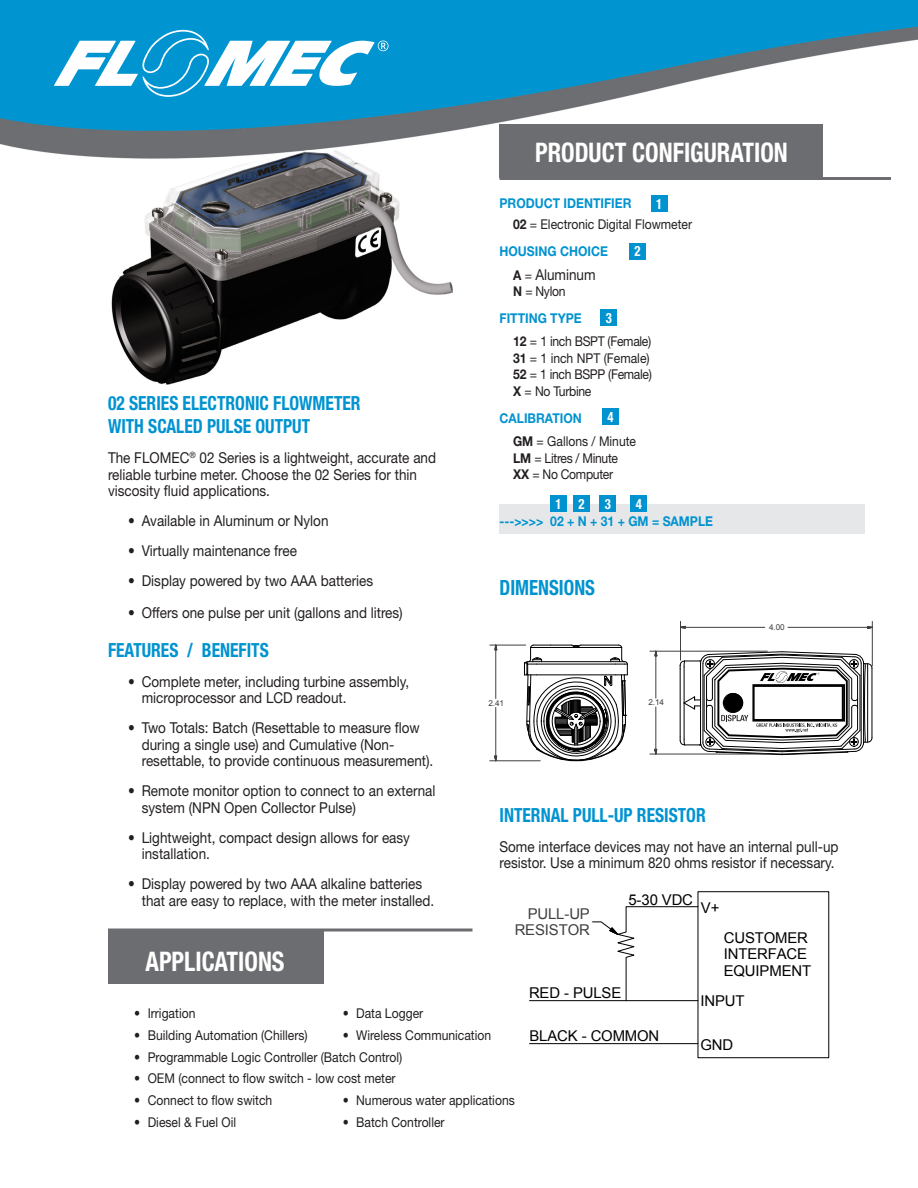
<style>
.page{position:relative;width:918px;height:1188px;background:#fff}
.page>*{position:absolute;margin:0;border:0;box-sizing:border-box;transform-origin:0 0}
.Heading_Blue{font:700 condensed 27px "Helvetica Neue LT Std";color:#fff;scale:.9 1}
.Heading_Blue-2{font:700 condensed 21px "Helvetica Neue LT Std";color:#0093d0;scale:.9 1}
.Heading_Blue-3{font:700 condensed 19.5px/23.4px "Helvetica Neue LT Std";color:#0093d0;scale:.9 1}
.Body_Text{font:15px/16.5px "Helvetica Neue LT Std";color:#231f20;scale:.9 1}
.t1{font:14.85px/16.5px "Arial";letter-spacing:-.01em;color:#000}
.t2{font:14.85px/16.5px "Arial";letter-spacing:-.01em;color:#3f3f3f;text-align:right}
.Heading_Blue-4{font:700 condensed 14.1px "Helvetica Neue LT Std";color:#fff;scale:.9 1}
.Body_Text-2{font:13.5px "Helvetica Neue LT Std";color:#231f20;scale:.9 1}
.Body_Text-3{font:13.5px/16.5px "Helvetica Neue LT Std";letter-spacing:-.025em;color:#231f20;scale:.9 1}
.Body_Text-4{font:700 13.5px "Helvetica Neue LT Std";color:#0093d0;scale:.9 1}
.t3{font:8.1px "Arial";color:#3f3f3f}
.s1{font-weight:700}
.s2{font-weight:700;font-size:13.5px}
.s3{font-size:13.5px}
</style>
<div class="page">
<img style="left:0;top:0;width:918px;height:1059px">
<svg style="left:54px;top:30px;width:335px;height:67px"></svg>
<div style="left:500px;top:505px;width:365px;height:29px;background:#e6e7e9"></div>
<div style="left:551px;top:495px;width:16px;height:17px;background:#0093d0"></div>
<div style="left:573px;top:495px;width:17px;height:17px;background:#0093d0"></div>
<div style="left:600px;top:495px;width:16px;height:17px;background:#0093d0"></div>
<div style="left:631px;top:495px;width:16px;height:17px;background:#0093d0"></div>
<img style="left:103px;top:150px;width:350px;height:240px">
<svg style="left:108px;top:928px;width:364px;height:4px"></svg>
<hr style="left:500px;top:177px;width:391px;height:3px;background:#6c6d70">
<div style="left:108px;top:930px;width:216px;height:54px;background:#6c6d70"></div>
<div style="left:500px;top:124px;width:324px;height:54px;background:#6c6d70"></div>
<div style="left:630px;top:243px;width:16px;height:16px;background:#0093d0"></div>
<div style="left:651px;top:196px;width:16px;height:16px;background:#0093d0"></div>
<div style="left:601px;top:310px;width:16px;height:16px;background:#0093d0"></div>
<div style="left:602px;top:409px;width:17px;height:16px;background:#0093d0"></div>
<svg style="left:677px;top:626px;width:9px;height:3px"></svg>
<svg style="left:867px;top:626px;width:5px;height:3px"></svg>
<hr style="left:685px;top:627px;width:80px;height:1px;background:#3f3f3f">
<hr style="left:788px;top:627px;width:80px;height:1px;background:#3f3f3f">
<hr style="left:872px;top:621px;width:1px;height:45px;background:#3f3f3f">
<hr style="left:680px;top:621px;width:1px;height:39px;background:#3f3f3f">
<svg style="left:654px;top:648px;width:4px;height:9px"></svg>
<svg style="left:654px;top:749px;width:4px;height:8px"></svg>
<hr style="left:656px;top:656px;width:1px;height:42px;background:#3f3f3f">
<hr style="left:656px;top:707px;width:1px;height:42px;background:#3f3f3f">
<hr style="left:650px;top:651px;width:117px;height:1px;background:#3f3f3f">
<hr style="left:650px;top:754px;width:117px;height:1px;background:#3f3f3f">
<svg style="left:524px;top:644px;width:104px;height:121px"></svg>
<svg style="left:494px;top:642px;width:3px;height:9px"></svg>
<svg style="left:494px;top:755px;width:4px;height:9px"></svg>
<hr style="left:495px;top:650px;width:1px;height:48px;background:#3f3f3f">
<hr style="left:495px;top:707px;width:1px;height:49px;background:#3f3f3f">
<hr style="left:490px;top:645px;width:36px;height:1px;background:#3f3f3f">
<hr style="left:490px;top:760px;width:50px;height:1px;background:#3f3f3f">
<svg style="left:679px;top:645px;width:194px;height:110px"></svg>
<hr style="left:530px;top:1000px;width:168px;height:1px;background:#000">
<hr style="left:530px;top:1043px;width:168px;height:1px;background:#000">
<div style="left:698px;top:891px;width:131px;height:167px;border:1px solid #000"></div>
<svg style="left:592px;top:906px;width:107px;height:96px"></svg>
<p class="Heading_Blue" style="left:535px;top:136px;width:282px">PRODUCT CONFIGURATION</p>
<p class="Body_Text-4" style="left:500px;top:194px;width:148px">PRODUCT IDENTIFIER</p>
<p class="Body_Text-2" style="left:513px;top:217px;width:201px"><span class="s1">02</span> = Electronic Digital Flowmeter</p>
<p class="Body_Text-4" style="left:500px;top:243px;width:122px">HOUSING CHOICE</p>
<p class="Body_Text" style="left:513px;top:266px;width:93px"><span class="s2">A</span> <span class="s3">=</span> Aluminum</p>
<p class="Body_Text-2" style="left:513px;top:283px;width:60px"><span class="s1">N</span> = Nylon</p>
<p class="Body_Text-4" style="left:500px;top:310px;width:93px">FITTING TYPE</p>
<p class="Body_Text-3" style="left:513px;top:333px;width:156px"><span class="s1">12</span> = 1 inch BSPT (Female)<br><span class="s1">31</span> = 1 inch NPT (Female)<br><span class="s1">52</span> = 1 inch BSPP (Female)<br><span class="s1">X</span> = No Turbine</p>
<p class="Body_Text-4" style="left:500px;top:410px;width:93px">CALIBRATION</p>
<p class="Body_Text-3" style="left:513px;top:433px;width:138px"><span class="s1">GM</span> = Gallons / Minute<br><span class="s1">LM</span> = Litres / Minute<br><span class="s1">XX</span> = No Computer</p>
<p class="Body_Text-4" style="left:500px;top:513px;width:239px">---&gt;&gt;&gt;&gt; 02 + N + 31 + GM = SAMPLE</p>
<p class="Heading_Blue-4" style="left:656px;top:195px;width:8px">1</p>
<p class="Heading_Blue-4" style="left:635px;top:243px;width:8px">2</p>
<p class="Heading_Blue-4" style="left:606px;top:309px;width:8px">3</p>
<p class="Heading_Blue-3" style="left:108px;top:391px;width:282px">02 SERIES ELECTRONIC FLOWMETER<br>WITH SCALED PULSE OUTPUT</p>
<p class="Body_Text" style="left:108px;top:450px;width:366px">The FLOMEC<sup>®</sup> 02 Series is a lightweight, accurate and reliable turbine meter. Choose the 02 Series for thin viscosity fluid applications.</p>
<p class="Body_Text" style="left:128px;top:513px;width:224px">• Available in Aluminum or Nylon</p>
<p class="Body_Text" style="left:128px;top:543px;width:189px">• Virtually maintenance free</p>
<p class="Body_Text" style="left:128px;top:573px;width:274px">• Display powered by two AAA batteries</p>
<p class="Body_Text" style="left:128px;top:604px;width:307px">• Offers one pulse per unit (gallons and litres)</p>
<p class="Heading_Blue-3" style="left:108px;top:638px;width:180px">FEATURES / BENEFITS</p>
<p class="Body_Text" style="left:142px;top:673px;width:299px;text-indent:-14px">• Complete meter, including turbine assembly, microprocessor and LCD readout.</p>
<p class="Body_Text" style="left:142px;top:719px;width:325px;text-indent:-14px">• Two Totals: Batch (Resettable to measure flow during a single use) and Cumulative (Non&shy;resettable, to provide continuous measurement).</p>
<p class="Body_Text" style="left:142px;top:782px;width:328px;text-indent:-14px">• Remote monitor option to connect to an external system (NPN Open Collector Pulse)</p>
<p class="Body_Text" style="left:142px;top:829px;width:300px;text-indent:-14px">• Lightweight, compact design allows for easy installation.</p>
<p class="Body_Text" style="left:142px;top:875px;width:327px;text-indent:-14px">• Display powered by two AAA alkaline batteries that are easy to replace, with the meter installed.</p>
<p class="Heading_Blue-4" style="left:607px;top:409px;width:8px">4</p>
<p class="Heading_Blue-4" style="left:556px;top:495px;width:8px">1</p>
<p class="Heading_Blue-4" style="left:578px;top:495px;width:8px">2</p>
<p class="Heading_Blue-4" style="left:605px;top:495px;width:8px">3</p>
<p class="Heading_Blue-4" style="left:636px;top:495px;width:8px">4</p>
<p class="Heading_Blue-2" style="left:500px;top:575px;width:108px">DIMENSIONS</p>
<p class="t3" style="left:769px;top:622px;width:17px">4.00</p>
<p class="t3" style="left:488px;top:698px;width:17px">2.41</p>
<p class="t3" style="left:648px;top:697px;width:17px">2.14</p>
<p class="Heading_Blue-3" style="left:500px;top:803px;width:231px">INTERNAL PULL-UP RESISTOR</p>
<p class="Body_Text" style="left:500px;top:838px;width:378px">Some interface devices may not have an internal pull-up resistor. Use a minimum 820 ohms resistor if necessary.</p>
<p class="t1" style="left:628px;top:892px;width:66px">5-30 VDC</p>
<p class="t1" style="left:701px;top:900px;width:20px">V+</p>
<p class="t2" style="left:515px;top:905px;width:77px">PULL-UP<br>RESISTOR</p>
<p class="t1" style="left:724px;top:930px;width:89px">CUSTOMER<br>INTERFACE<br>EQUIPMENT</p>
<p class="Heading_Blue" style="left:146px;top:945px;width:156px">APPLICATIONS</p>
<p class="Body_Text-2" style="left:134px;top:1006px;width:69px">• Irrigation</p>
<p class="Body_Text-2" style="left:343px;top:1006px;width:91px">• Data Logger</p>
<p class="Body_Text-2" style="left:134px;top:1027px;width:194px">• Building Automation (Chillers)</p>
<p class="Body_Text-2" style="left:343px;top:1027px;width:167px">• Wireless Communication</p>
<p class="Body_Text-2" style="left:134px;top:1049px;width:299px">• Programmable Logic Controller (Batch Control)</p>
<p class="Body_Text-2" style="left:134px;top:1071px;width:292px">• OEM (connect to flow switch - low cost meter</p>
<p class="Body_Text-2" style="left:134px;top:1092px;width:155px">• Connect to flow switch</p>
<p class="Body_Text-2" style="left:343px;top:1092px;width:193px">• Numerous water applications</p>
<p class="Body_Text-2" style="left:134px;top:1114px;width:115px">• Diesel &amp; Fuel Oil</p>
<p class="Body_Text-2" style="left:343px;top:1114px;width:115px">• Batch Controller</p>
<p class="t1" style="left:529px;top:985px;width:94px">RED - PULSE</p>
<p class="t1" style="left:530px;top:1028px;width:131px">BLACK - COMMON</p>
<p class="t1" style="left:700px;top:993px;width:46px">INPUT</p>
<p class="t1" style="left:700px;top:1036px;width:34px">GND</p>
</div>
